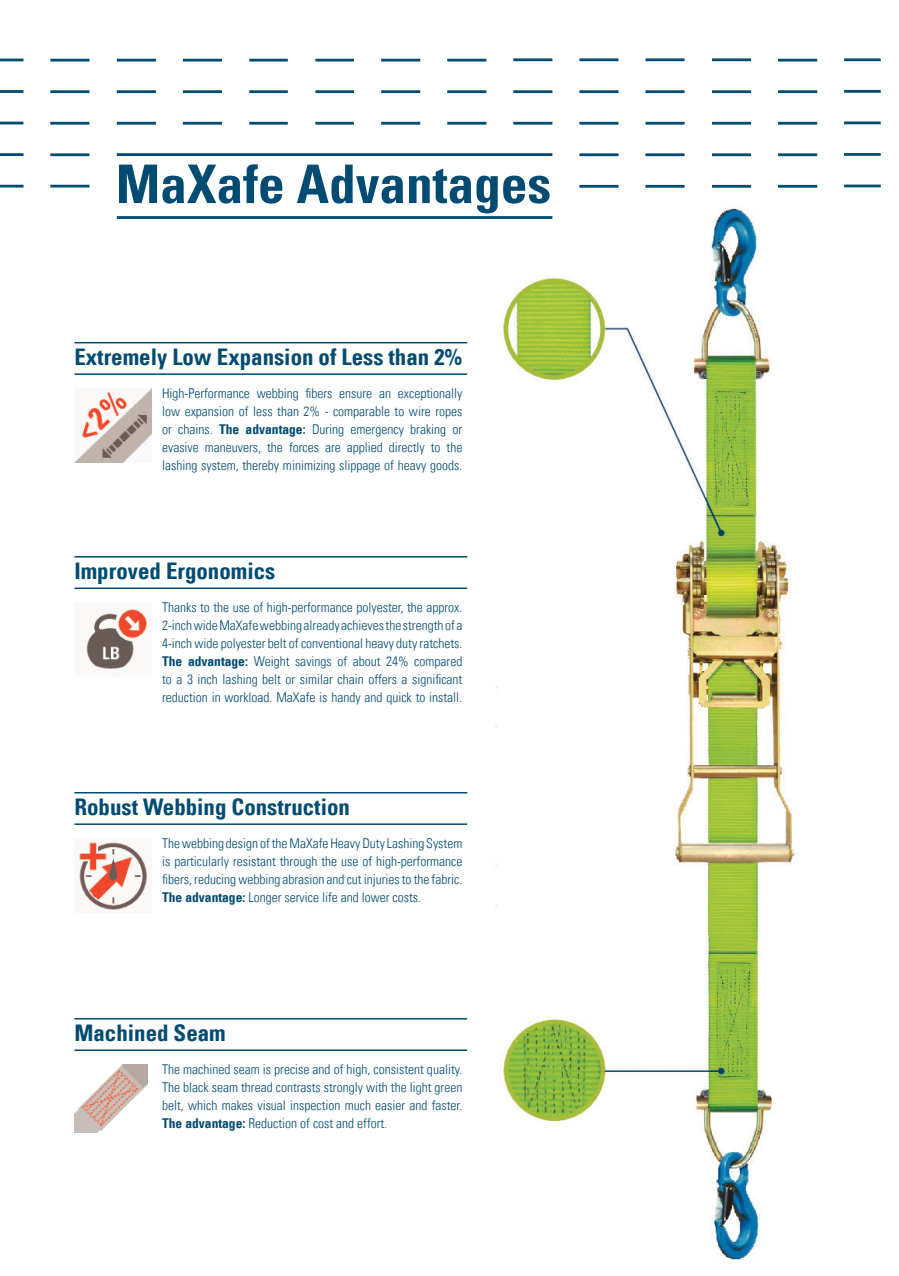
<style>
.page{position:relative;width:899px;height:1276px;background:#fff}
.page>*{position:absolute;margin:0;border:0;box-sizing:border-box;transform-origin:0 0}
.t1{font:700 condensed 53.25px "Univers LT";color:#004b72}
.t2{font:700 condensed 22.8px "Univers LT";color:#004b72}
.t3{font:300 condensed 13.5px/18px "Univers LT";color:#004b72;text-align:justify}
.s1{font-weight:700}
</style>
<div class="page">
<img style="left:0;top:58px;width:881px;height:1203px">
<hr style="left:117px;top:59px;width:39px;height:3px;background:#004b72">
<hr style="left:117px;top:90px;width:39px;height:3px;background:#004b72">
<hr style="left:117px;top:122px;width:39px;height:3px;background:#004b72">
<hr style="left:183px;top:90px;width:39px;height:3px;background:#004b72">
<hr style="left:183px;top:59px;width:39px;height:3px;background:#004b72">
<hr style="left:183px;top:122px;width:39px;height:3px;background:#004b72">
<hr style="left:381px;top:90px;width:39px;height:3px;background:#004b72">
<hr style="left:381px;top:59px;width:39px;height:3px;background:#004b72">
<hr style="left:381px;top:122px;width:39px;height:3px;background:#004b72">
<hr style="left:447px;top:59px;width:39px;height:3px;background:#004b72">
<hr style="left:447px;top:90px;width:39px;height:3px;background:#004b72">
<hr style="left:447px;top:122px;width:39px;height:3px;background:#004b72">
<hr style="left:513px;top:90px;width:39px;height:3px;background:#004b72">
<hr style="left:513px;top:58px;width:39px;height:3px;background:#004b72">
<hr style="left:513px;top:122px;width:39px;height:3px;background:#004b72">
<hr style="left:579px;top:90px;width:39px;height:3px;background:#004b72">
<hr style="left:579px;top:58px;width:39px;height:3px;background:#004b72">
<hr style="left:579px;top:185px;width:39px;height:3px;background:#004b72">
<hr style="left:579px;top:153px;width:39px;height:3px;background:#004b72">
<hr style="left:579px;top:122px;width:39px;height:3px;background:#004b72">
<hr style="left:645px;top:90px;width:39px;height:3px;background:#004b72">
<hr style="left:645px;top:58px;width:39px;height:3px;background:#004b72">
<hr style="left:645px;top:185px;width:39px;height:3px;background:#004b72">
<hr style="left:645px;top:153px;width:39px;height:3px;background:#004b72">
<hr style="left:645px;top:122px;width:39px;height:3px;background:#004b72">
<hr style="left:711px;top:90px;width:39px;height:3px;background:#004b72">
<hr style="left:711px;top:58px;width:39px;height:3px;background:#004b72">
<hr style="left:711px;top:185px;width:39px;height:3px;background:#004b72">
<hr style="left:711px;top:153px;width:39px;height:3px;background:#004b72">
<hr style="left:711px;top:122px;width:39px;height:3px;background:#004b72">
<hr style="left:777px;top:59px;width:39px;height:3px;background:#004b72">
<hr style="left:777px;top:90px;width:39px;height:3px;background:#004b72">
<hr style="left:777px;top:185px;width:39px;height:3px;background:#004b72">
<hr style="left:777px;top:153px;width:39px;height:3px;background:#004b72">
<hr style="left:777px;top:122px;width:39px;height:3px;background:#004b72">
<hr style="left:50px;top:59px;width:39px;height:3px;background:#004b72">
<hr style="left:50px;top:90px;width:39px;height:3px;background:#004b72">
<hr style="left:50px;top:153px;width:39px;height:3px;background:#004b72">
<hr style="left:50px;top:122px;width:39px;height:3px;background:#004b72">
<hr style="left:315px;top:90px;width:39px;height:3px;background:#004b72">
<hr style="left:315px;top:59px;width:39px;height:3px;background:#004b72">
<hr style="left:315px;top:122px;width:39px;height:3px;background:#004b72">
<hr style="left:249px;top:90px;width:39px;height:3px;background:#004b72">
<hr style="left:249px;top:59px;width:39px;height:3px;background:#004b72">
<hr style="left:249px;top:122px;width:39px;height:3px;background:#004b72">
<hr style="left:0;top:59px;width:23px;height:2px;background:#004b72">
<hr style="left:0;top:90px;width:23px;height:3px;background:#004b72">
<hr style="left:0;top:185px;width:23px;height:3px;background:#004b72">
<hr style="left:0;top:153px;width:23px;height:3px;background:#004b72">
<hr style="left:0;top:122px;width:23px;height:2px;background:#004b72">
<hr style="left:50px;top:185px;width:39px;height:3px;background:#004b72">
<hr style="left:843px;top:58px;width:37px;height:3px;background:#004b72">
<hr style="left:843px;top:90px;width:37px;height:3px;background:#004b72">
<hr style="left:843px;top:185px;width:37px;height:2px;background:#004b72">
<hr style="left:843px;top:153px;width:37px;height:3px;background:#004b72">
<hr style="left:843px;top:121px;width:37px;height:3px;background:#004b72">
<hr style="left:117px;top:153px;width:435px;height:3px;background:#004b72">
<hr style="left:117px;top:216px;width:435px;height:3px;background:#004b72">
<img style="left:74px;top:602px;width:78px;height:74px">
<hr style="left:74px;top:556px;width:393px;height:2px;background:#004b72">
<hr style="left:74px;top:587px;width:393px;height:2px;background:#004b72">
<hr style="left:74px;top:342px;width:393px;height:1px;background:#004b72">
<hr style="left:74px;top:373px;width:393px;height:2px;background:#004b72">
<img style="left:74px;top:388px;width:78px;height:74px">
<hr style="left:74px;top:1018px;width:393px;height:1px;background:#004b72">
<hr style="left:74px;top:1049px;width:393px;height:2px;background:#004b72">
<img style="left:74px;top:1064px;width:73px;height:68px">
<hr style="left:74px;top:792px;width:393px;height:1px;background:#004b72">
<hr style="left:74px;top:823px;width:393px;height:2px;background:#004b72">
<img style="left:74px;top:838px;width:78px;height:74px">
<p class="t1" style="left:116px;top:151px;width:436px">MaXafe Advantages</p>
<p class="t2" style="left:74px;top:343px;width:389px">Extremely Low Expansion of Less than 2%</p>
<p class="t3" style="left:162px;top:384px;width:301px">High-Performance webbing fibers ensure an exceptionally low expansion of less than 2% - comparable to wire ropes or chains. <span class="s1">The advantage:</span> During emergency braking or evasive maneuvers, the forces are applied directly to the lashing system, thereby minimizing slippage of heavy goods.</p>
<p class="t2" style="left:74px;top:557px;width:202px">Improved Ergonomics</p>
<p class="t3" style="left:162px;top:598px;width:301px">Thanks to the use of high-performance polyester, the approx.<br>2-inch wide MaXafe webbing already achieves the strength of a 4-inch wide polyester belt of conventional heavy duty ratchets.<br><span class="s1">The advantage:</span> Weight savings of about 24% compared to a 3 inch lashing belt or similar chain offers a significant reduction in workload. MaXafe is handy and quick to install.</p>
<p class="t2" style="left:74px;top:793px;width:277px">Robust Webbing Construction</p>
<p class="t3" style="left:162px;top:834px;width:301px">The webbing design of the MaXafe Heavy Duty Lashing System is particularly resistant through the use of high-performance fibers, reducing webbing abrasion and cut injuries to the fabric.</p>
<p class="t3" style="left:162px;top:888px;width:260px"><span class="s1">The advantage:</span> Longer service life and lower costs.</p>
<p class="t2" style="left:74px;top:1019px;width:153px">Machined Seam</p>
<p class="t3" style="left:162px;top:1060px;width:301px">The machined seam is precise and of high, consistent quality.<br>The black seam thread contrasts strongly with the light green belt, which makes visual inspection much easier and faster.<br><span class="s1">The advantage:</span> Reduction of cost and effort.</p>
</div>
